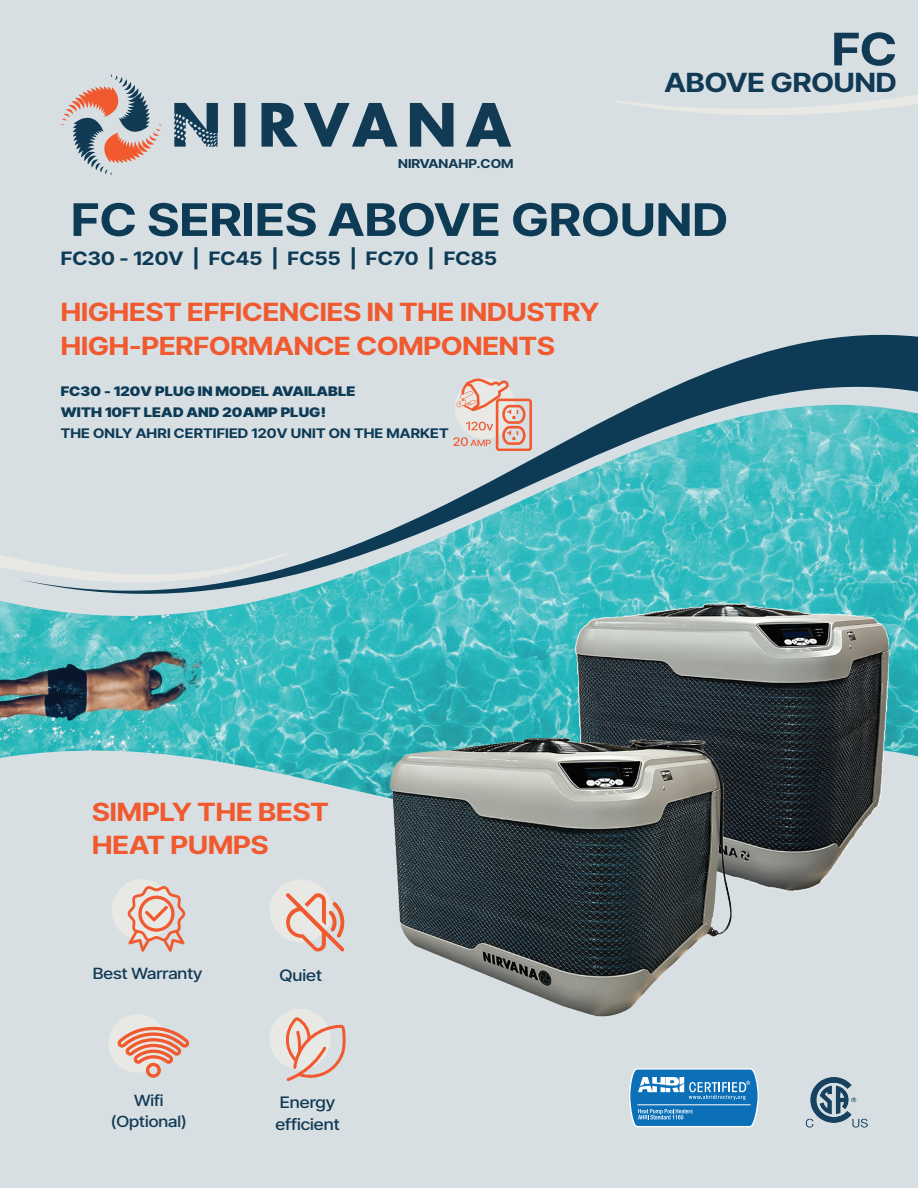
<style>
.page{position:relative;width:918px;height:1188px;background:#d8dfe3}
.page>*{position:absolute;margin:0;border:0;box-sizing:border-box;transform-origin:0 0}
.t1{font:700 51px "Stage Grotesk";letter-spacing:.01em;color:#0d3b56}
.t2{font:700 51px "Stage Grotesk";color:#113a55}
.t3{font:700 30px "Stage Grotesk";color:#113a55}
.t4{font:700 28.5px/34.5px "Stage Grotesk";color:#f1592f}
.t5{font:700 21px "Stage Grotesk";letter-spacing:.01em;color:#0d3b56}
.t6{font:500 18px/21.6px "Stage Grotesk";color:#113a55}
.t7{font:500 17.55px/21px "Stage Grotesk";color:#113a55;text-align:center}
.t8{font:900 15px/21px "Stage Grotesk";letter-spacing:.01em;color:#0d3b56}
.t9{font:700 15px "Stage Grotesk";letter-spacing:.01em;color:#0d3b56}
.t10{font:700 13.95px "Stage Grotesk";color:#113a55}
</style>
<div class="page">
<img style="left:0;top:600px;width:359px;height:117px">
<svg style="left:0;top:717px;width:359px;height:339px"></svg>
<svg style="left:20px;top:334px;width:898px;height:333px"></svg>
<svg style="left:61px;top:74px;width:101px;height:101px"></svg>
<svg style="left:174px;top:103px;width:337px;height:44px"></svg>
<svg style="left:0;top:552px;width:289px;height:42px"></svg>
<svg style="left:615px;top:95px;width:303px;height:20px"></svg>
<div style="left:108px;top:1014px;width:59px;height:59px;background:#e8e9e5;border-radius:50%"></div>
<svg style="left:118px;top:1022px;width:71px;height:56px"></svg>
<img style="left:537px;top:552px;width:381px;height:339px">
<img style="left:359px;top:664px;width:405px;height:353px">
<div style="left:112px;top:879px;width:61px;height:61px;background:#e8e9e5;border-radius:50%"></div>
<svg style="left:128px;top:886px;width:57px;height:66px"></svg>
<div style="left:270px;top:1009px;width:61px;height:61px;background:#e8e9e5;border-radius:50%"></div>
<svg style="left:286px;top:1017px;width:60px;height:64px"></svg>
<div style="left:270px;top:879px;width:63px;height:64px;background:#e8e9e5;border-radius:50%"></div>
<svg style="left:283px;top:893px;width:64px;height:60px"></svg>
<svg style="left:629px;top:1068px;width:130px;height:60px;background:#4490c8"></svg>
<img style="left:805px;top:1077px;width:63px;height:51px">
<svg style="left:453px;top:378px;width:79px;height:73px"></svg>
<p class="t10" style="left:398px;top:155px;width:117px">NIRVANAHP.COM</p>
<h1 class="t2" style="left:832px;top:16px;width:66px">FC</h1>
<p class="t3" style="left:665px;top:63px;width:234px">ABOVE GROUND</p>
<h1 class="t1" style="left:71px;top:186px;width:658px">FC SERIES ABOVE GROUND</h1>
<p class="t5" style="left:61px;top:245px;width:438px">FC30 - 120V | FC45 | FC55 | FC70 | FC85</p>
<p class="t4" style="left:61px;top:293px;width:540px">HIGHEST EFFICENCIES IN THE INDUSTRY<br>HIGH-PERFORMANCE COMPONENTS</p>
<p class="t8" style="left:61px;top:380px;width:296px">FC30 - 120V PLUG IN MODEL AVAILABLE<br>WITH 10FT LEAD AND 20AMP PLUG!</p>
<p class="t9" style="left:61px;top:423px;width:389px">THE ONLY AHRI CERTIFIED 120V UNIT ON THE MARKET</p>
<p class="t4" style="left:92px;top:794px;width:238px;line-height:33px">SIMPLY THE BEST<br>HEAT PUMPS</p>
<p class="t7" style="left:93px;top:962px;width:111px">Best Warranty</p>
<p class="t6" style="left:280px;top:964px;width:44px">Quiet</p>
<p class="t7" style="left:111px;top:1089px;width:78px">Wifi (Optional)</p>
<p class="t6" style="left:275px;top:1091px;width:66px">Energy efficient</p>
</div>
